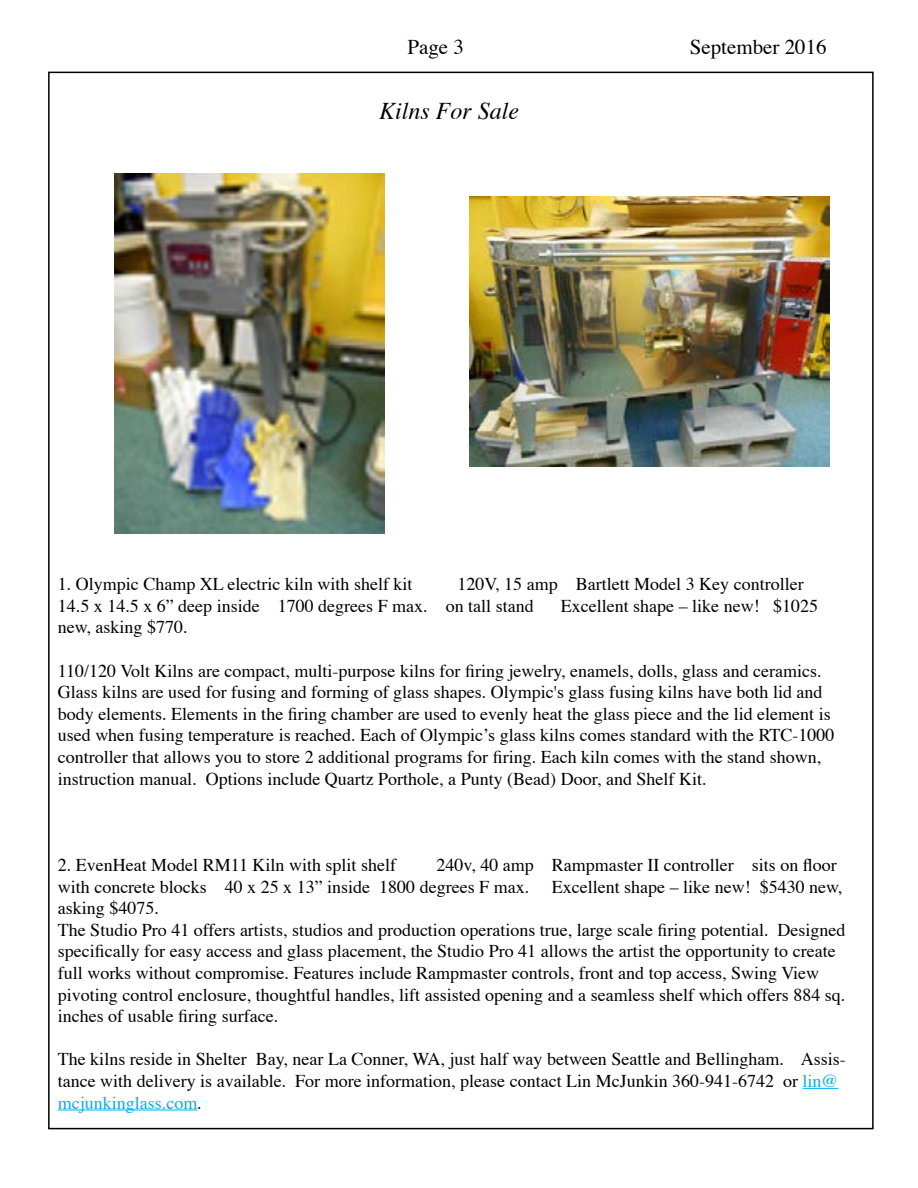
<style>
.page{position:relative;width:918px;height:1188px;background:#fff}
.page>*{position:absolute;margin:0;border:0;box-sizing:border-box;transform-origin:0 0}
.t1{font:italic 24px "Times";color:#000}
.t2{font:21px "Times";color:#000}
.t3{font:18px/21.6px "Times";color:#000}
.s1{color:#00aeef}
</style>
<div class="page">
<hr style="left:803px;top:1088px;width:35px;height:1px;background:#00aeef">
<hr style="left:58px;top:1110px;width:139px;height:1px;background:#00aeef">
<img style="left:115px;top:174px;width:270px;height:360px">
<img style="left:470px;top:196px;width:360px;height:270px">
<p class="t2" style="left:407px;top:27px;width:58px">Page 3</p>
<p class="t2" style="left:690px;top:27px;width:139px">September 2016</p>
<h1 class="t1" style="left:379px;top:89px;width:142px">Kilns For Sale</h1>
<p class="t3" style="left:58px;top:572px;width:747px;text-indent:400px">120V, 15 amp Bartlett Model 3 Key controller<br>14.5 x 14.5 x 6” deep inside 1700 degrees F max. on tall stand</p>
<p class="t3" style="left:58px;top:572px;width:356px">1. Olympic Champ XL electric kiln with shelf kit</p>
<p class="t3" style="left:561px;top:593px;width:259px">Excellent shape – like new! $1025</p>
<p class="t3" style="left:58px;top:615px;width:131px">new, asking $770.</p>
<p class="t3" style="left:58px;top:658px;width:778px">110/120 Volt Kilns are compact, multi-purpose kilns for firing jewelry, enamels, dolls, glass and ceramics.<br>Glass kilns are used for fusing and forming of glass shapes. Olympic's glass fusing kilns have both lid and body elements. Elements in the firing chamber are used to evenly heat the glass piece and the lid element is used when fusing temperature is reached. Each of Olympic’s glass kilns comes standard with the RTC-1000 controller that allows you to store 2 additional programs for firing. Each kiln comes with the stand shown, instruction manual. Options include Quartz Porthole, a Punty (Bead) Door, and Shelf Kit.</p>
<p class="t3" style="left:58px;top:853px;width:781px;text-indent:379px">240v, 40 amp Rampmaster II controller sits on floor with concrete blocks 40 x 25 x 13” inside 1800 degrees F max.</p>
<p class="t3" style="left:58px;top:853px;width:340px">2. EvenHeat Model RM11 Kiln with split shelf</p>
<p class="t3" style="left:552px;top:874px;width:292px">Excellent shape – like new! $5430 new,</p>
<p class="t3" style="left:58px;top:896px;width:789px">asking $4075.<br>The Studio Pro 41 offers artists, studios and production operations true, large scale firing potential. Designed specifically for easy access and glass placement, the Studio Pro 41 allows the artist the opportunity to create full works without compromise. Features include Rampmaster controls, front and top access, Swing View pivoting control enclosure, thoughtful handles, lift assisted opening and a seamless shelf which offers 884 sq. inches of usable firing surface.</p>
<p class="t3" style="left:58px;top:1047px;width:790px">The kilns reside in Shelter Bay, near La Conner, WA, just half way between Seattle and Bellingham. Assis&shy;tance with delivery is available. For more information, please contact Lin McJunkin 360-941-6742 or <span class="s1">lin@ mcjunkinglass.com</span>.</p>
</div>
